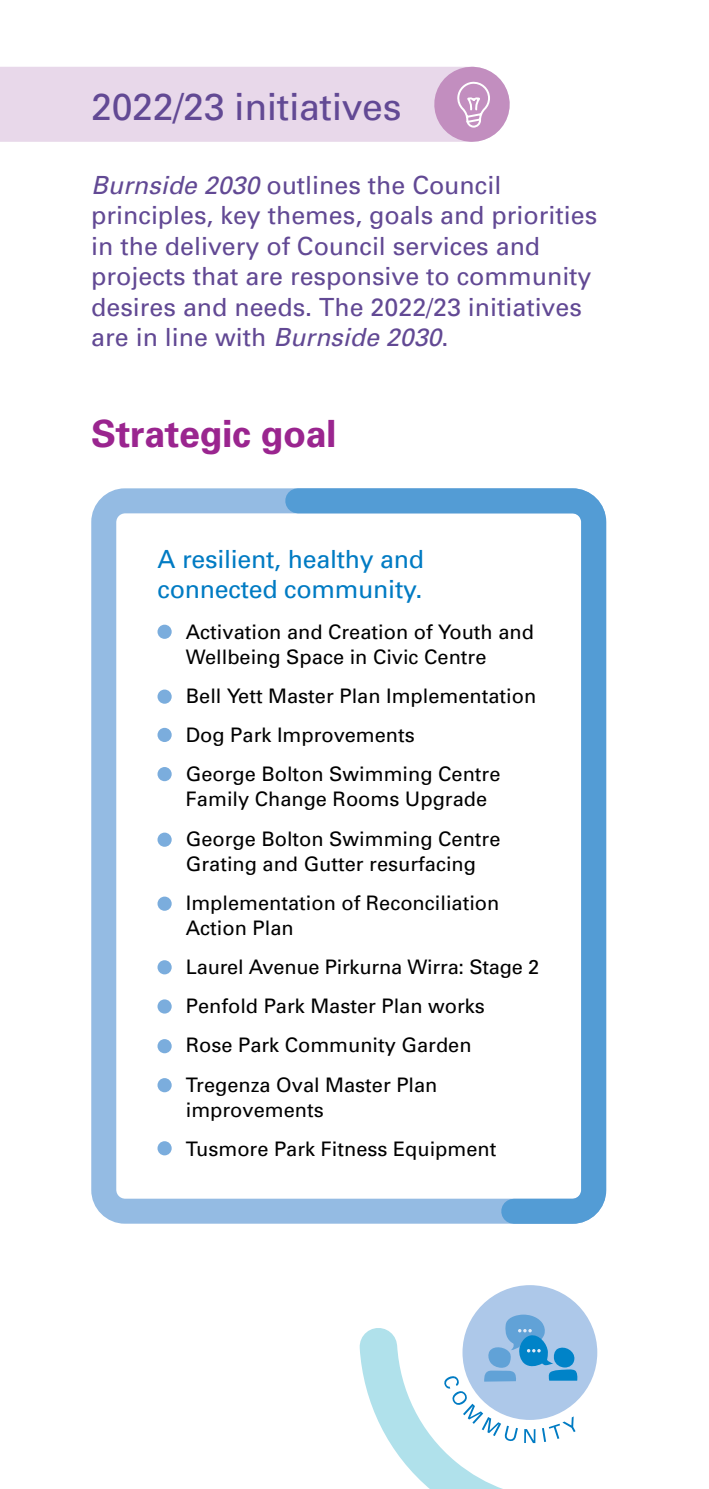
<style>
.page{position:relative;width:709px;height:1489px;background:#fff}
.page>*{position:absolute;margin:0;border:0;box-sizing:border-box;transform-origin:0 0}
.t1{font:37.5px "Univers";letter-spacing:-.01em;color:#624994}
.t2{font:700 37.5px "Univers";letter-spacing:-.01em;color:#9a258f}
.t3{font:25px/30.5px "Univers";color:#624994}
.t4{font:25px/30px "Univers";letter-spacing:-.01em;color:#007bc3}
.t5{font:20px/39.2px "Univers";color:#000}
.s1{font-style:italic}
</style>
<div class="page">
<div style="left:91px;top:488px;width:515px;height:735px;border:25px solid #94bbe3;border-radius:21px"></div>
<div style="left:462px;top:1284px;width:135px;height:135px;background:#adc8e9;border-radius:50%"></div>
<div style="left:0;top:67px;width:472px;height:75px;background:#e8d8ea"></div>
<hr style="left:472px;top:67px;width:1px;height:75px;background:#c28ebf">
<svg style="left:273px;top:488px;width:334px;height:736px"></svg>
<svg style="left:455px;top:82px;width:36px;height:47px"></svg>
<svg style="left:359px;top:1306px;width:236px;height:182px"></svg>
<div style="left:157px;top:624px;width:15px;height:15px;background:#7baddd;border-radius:50%"></div>
<div style="left:157px;top:689px;width:15px;height:14px;background:#7baddd;border-radius:50%"></div>
<div style="left:157px;top:727px;width:15px;height:15px;background:#7baddd;border-radius:50%"></div>
<div style="left:157px;top:832px;width:15px;height:14px;background:#7baddd;border-radius:50%"></div>
<div style="left:157px;top:960px;width:15px;height:14px;background:#7baddd;border-radius:50%"></div>
<div style="left:157px;top:1039px;width:15px;height:14px;background:#7baddd;border-radius:50%"></div>
<div style="left:157px;top:767px;width:15px;height:14px;background:#7baddd;border-radius:50%"></div>
<div style="left:157px;top:896px;width:15px;height:14px;background:#7baddd;border-radius:50%"></div>
<div style="left:157px;top:999px;width:15px;height:14px;background:#7baddd;border-radius:50%"></div>
<div style="left:157px;top:1141px;width:15px;height:14px;background:#7baddd;border-radius:50%"></div>
<div style="left:157px;top:1078px;width:15px;height:14px;background:#7baddd;border-radius:50%"></div>
<h1 class="t1" style="left:91px;top:83px;width:312px">2022/23 initiatives</h1>
<p class="t3" style="left:91px;top:169px;width:507px"><span class="s1">Burnside 2030</span> outlines the Council principles, key themes, goals and priorities in the delivery of Council services and projects that are responsive to community desires and needs. The 2022/23 initiatives are in line with <span class="s1">Burnside 2030</span>.</p>
<h1 class="t2" style="left:91px;top:409px;width:247px">Strategic goal</h1>
<p class="t4" style="left:157px;top:543px;width:268px">A resilient, healthy and connected community.</p>
<p class="t5" style="left:186px;top:618px;width:349px;line-height:25px">Activation and Creation of Youth and<br>Wellbeing Space in Civic Centre</p>
<p class="t5" style="left:186px;top:675px;width:352px">Bell Yett Master Plan Implementation<br>Dog Park Improvements<br>George Bolton Swimming Centre</p>
<p class="t5" style="left:186px;top:779px;width:316px">Family Change Rooms Upgrade<br>George Bolton Swimming Centre</p>
<p class="t5" style="left:186px;top:843px;width:315px">Grating and Gutter resurfacing<br>Implementation of Reconciliation</p>
<p class="t5" style="left:186px;top:907px;width:355px">Action Plan<br>Laurel Avenue Pirkurna Wirra: Stage 2<br>Penfold Park Master Plan works<br>Rose Park Community Garden<br>Tregenza Oval Master Plan</p>
<p class="t5" style="left:186px;top:1089px;width:312px">improvements<br>Tusmore Park Fitness Equipment</p>
</div>
